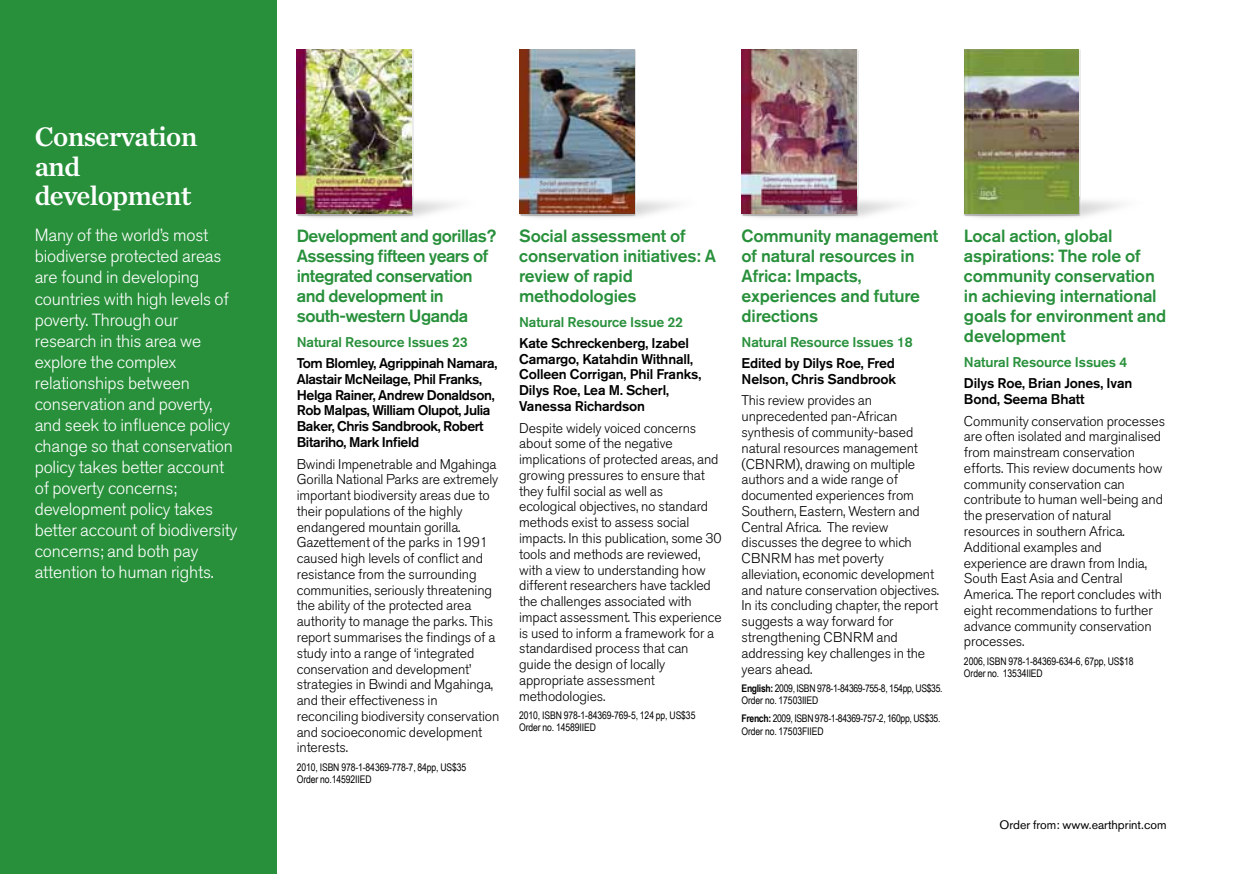
<style>
.page{position:relative;width:1241px;height:874px;background:#fff}
.page>*{position:absolute;margin:0;border:0;box-sizing:border-box;transform-origin:0 0}
.t1{font:28px/29.8px "Chronicle Text G1 Semi";letter-spacing:-.025em;color:#fff}
.t2{font:300 17.5px/21px "Akzidenz Grotesk BE";letter-spacing:-.01em;color:#fff}
.t3{font:500 17.5px/20.1px "Akzidenz Grotesk BE";letter-spacing:-.01em;color:#28903b}
.t4{font:500 17.5px/20.1px "Akzidenz Grotesk BE";letter-spacing:-.03em;color:#28903b}
.t5{font:300 14px/15.8px "Akzidenz Grotesk BE";letter-spacing:-.01em;color:#000}
.t6{font:500 14px/15.8px "Akzidenz Grotesk BE";letter-spacing:-.01em;color:#000}
.t7{font:500 14px/15.8px "Akzidenz Grotesk BE";letter-spacing:-.03em;color:#000}
.t8{font:500 14px "Akzidenz Grotesk BE";letter-spacing:-.01em;color:#28903b}
.t9{font:12.25px "Akzidenz Grotesk BE";color:#000}
.t10{font:10.5px/12.2px "Arial Narrow";letter-spacing:-.01em;color:#000}
.t11{font:10.5px/12.2px "Arial Narrow";letter-spacing:-.03em;color:#000}
.s1{font-weight:700}
</style>
<div class="page">
<img style="left:963px;top:50px;width:158px;height:168px">
<img style="left:741px;top:50px;width:158px;height:168px">
<img style="left:519px;top:50px;width:157px;height:168px">
<img style="left:297px;top:50px;width:157px;height:168px">
<div style="left:0;top:0;width:277px;height:873px;background:#28903b"></div>
<img style="left:297px;top:50px;width:115px;height:163px">
<img style="left:519px;top:50px;width:115px;height:163px">
<img style="left:741px;top:50px;width:115px;height:163px">
<img style="left:963px;top:50px;width:115px;height:163px">
<h1 class="t1" style="left:35px;top:120px;width:164px">Conservation and development</h1>
<p class="t2" style="left:35px;top:225px;width:204px">Many of the world’s most biodiverse protected areas are found in developing countries with high levels of poverty. Through our research in this area we explore the complex relationships between conservation and poverty, and seek to influence policy change so that conservation policy takes better account of poverty concerns; development policy takes better account of biodiversity concerns; and both pay attention to human rights.</p>
<p class="t4" style="left:297px;top:225px;width:201px">Development and gorillas?<br>Assessing fifteen years of integrated conservation and development in south-western Uganda</p>
<p class="t8" style="left:297px;top:333px;width:172px">Natural Resource Issues 23</p>
<p class="t7" style="left:297px;top:355px;width:202px">Tom Blomley, Agrippinah Namara,<br>Alastair McNeilage, Phil Franks,<br>Helga Rainer, Andrew Donaldson,<br>Rob Malpas, William Olupot, Julia<br>Baker, Chris Sandbrook, Robert<br>Bitariho, Mark Infield</p>
<p class="t5" style="left:297px;top:456px;width:204px">Bwindi Impenetrable and Mgahinga<br>Gorilla National Parks are extremely important biodiversity areas due to their populations of the highly endangered mountain gorilla.<br>Gazettement of the parks in 1991 caused high levels of conflict and resistance from the surrounding communities, seriously threatening the ability of the protected area authority to manage the parks. This report summarises the findings of a study into a range of ‘integrated conservation and development’ strategies in Bwindi and Mgahinga, and their effectiveness in reconciling biodiversity conservation and socioeconomic development interests.</p>
<p class="t10" style="left:297px;top:760px;width:171px">2010, ISBN 978-1-84369-778-7, 84pp, US$35<br>Order no.14592IIED</p>
<p class="t3" style="left:519px;top:225px;width:198px">Social assessment of conservation initiatives: A review of rapid methodologies</p>
<p class="t8" style="left:519px;top:313px;width:165px">Natural Resource Issue 22</p>
<p class="t6" style="left:519px;top:334px;width:184px">Kate Schreckenberg, Izabel<br>Camargo, Katahdin Withnall,<br>Colleen Corrigan, Phil Franks,<br>Dilys Roe, Lea M. Scherl,<br>Vanessa Richardson</p>
<p class="t5" style="left:519px;top:420px;width:204px">Despite widely voiced concerns about some of the negative implications of protected areas, and growing pressures to ensure that they fulfil social as well as ecological objectives, no standard methods exist to assess social impacts. In this publication, some 30 tools and methods are reviewed, with a view to understanding how different researchers have tackled the challenges associated with impact assessment. This experience is used to inform a framework for a standardised process that can guide the design of locally appropriate assessment methodologies.</p>
<p class="t10" style="left:519px;top:708px;width:178px">2010, ISBN 978-1-84369-769-5, 124 pp, US$35<br>Order no. 14589IIED</p>
<p class="t3" style="left:741px;top:225px;width:198px">Community management of natural resources in<br>Africa: Impacts, experiences and future directions</p>
<p class="t8" style="left:741px;top:333px;width:172px">Natural Resource Issues 18</p>
<p class="t6" style="left:741px;top:355px;width:156px">Edited by Dilys Roe, Fred<br>Nelson, Chris Sandbrook</p>
<p class="t5" style="left:741px;top:393px;width:199px">This review provides an unprecedented pan-African synthesis of community-based natural resources management (CBNRM), drawing on multiple authors and a wide range of documented experiences from<br>Southern, Eastern, Western and<br>Central Africa. The review discusses the degree to which<br>CBNRM has met poverty alleviation, economic development and nature conservation objectives.<br>In its concluding chapter, the report suggests a way forward for strengthening CBNRM and addressing key challenges in the years ahead.</p>
<p class="t11" style="left:741px;top:681px;width:202px"><span class="s1">English:</span> 2009, ISBN 978-1-84369-755-8, 154pp, US$35.<br>Order no. 17503IIED</p>
<p class="t11" style="left:741px;top:711px;width:200px"><span class="s1">French:</span> 2009, ISBN 978-1-84369-757-2, 160pp, US$35.<br>Order no. 17503FIIED</p>
<p class="t3" style="left:963px;top:225px;width:204px">Local action, global aspirations: The role of community conservation in achieving international goals for environment and development</p>
<p class="t8" style="left:963px;top:354px;width:165px">Natural Resource Issues 4</p>
<p class="t6" style="left:963px;top:375px;width:170px">Dilys Roe, Brian Jones, Ivan<br>Bond, Seema Bhatt</p>
<p class="t5" style="left:963px;top:413px;width:203px">Community conservation processes are often isolated and marginalised from mainstream conservation efforts. This review documents how community conservation can contribute to human well-being and the preservation of natural resources in southern Africa.<br>Additional examples and experience are drawn from India,<br>South East Asia and Central<br>America. The report concludes with eight recommendations to further advance community conservation processes.</p>
<p class="t10" style="left:963px;top:654px;width:171px">2006, ISBN 978-1-84369-634-6, 67pp, US$18<br>Order no. 13534IIED</p>
<p class="t9" style="left:999px;top:817px;width:168px">Order from: www.earthprint.com</p>
</div>
